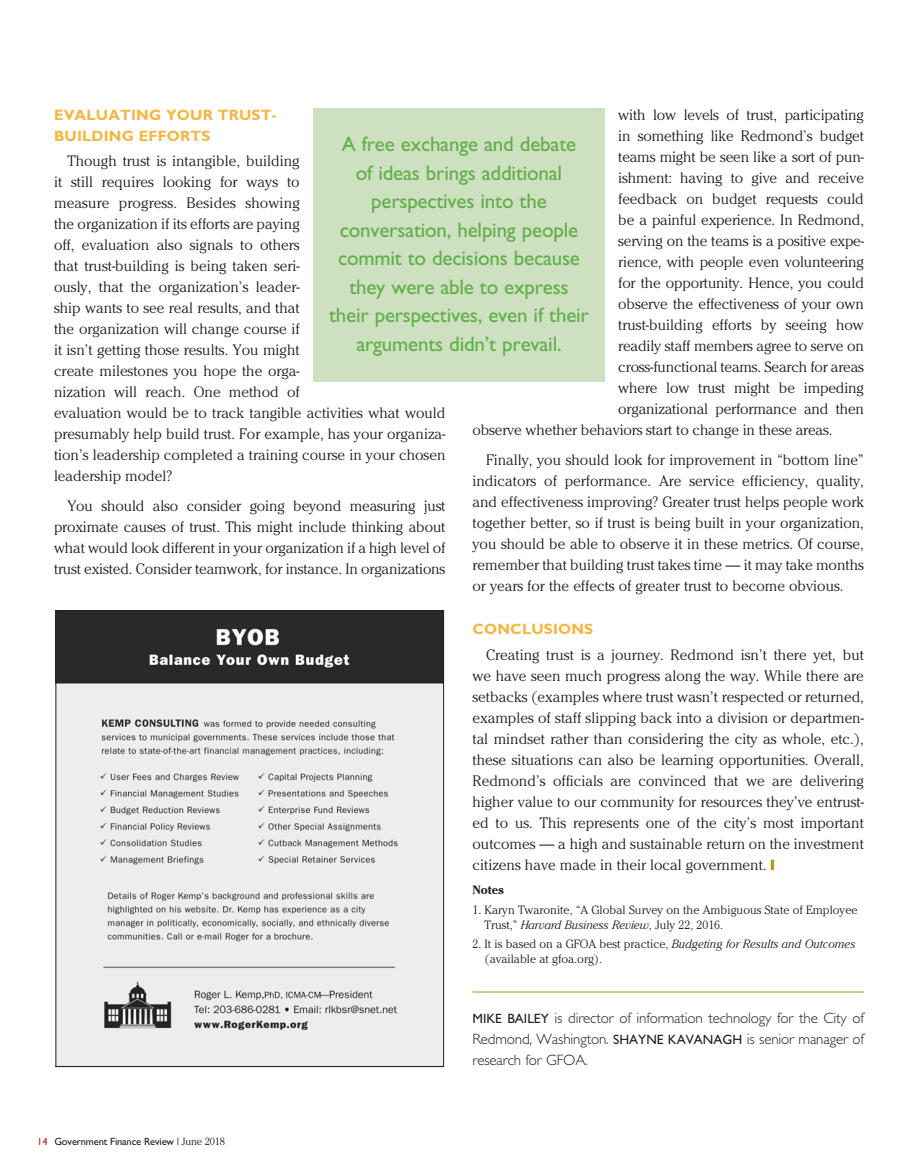
<style>
.page{position:relative;width:918px;height:1175px;background:#fff}
.page>*{position:absolute;margin:0;border:0;box-sizing:border-box;transform-origin:0 0}
.t1{font:21px/28.5px "Gill Sans";letter-spacing:-.01em;color:#61ae4a;text-align:center}
.t2{font:300 15px/21px "Cheltenham";color:#231f20;text-align:justify}
.t3{font:300 15px/21px "Gill Sans";letter-spacing:-.01em;color:#231f20;text-align:justify}
.t4{font:700 15px/21px "Gill Sans";letter-spacing:.01em;color:#f6b642}
.t5{font:300 12px/15px "Cheltenham";color:#231f20}
.t6{font:700 12px "Cheltenham";color:#231f20}
.t7{font:10.5px "Gill Sans";letter-spacing:-.015em;color:#231f20}
.s1{font-style:italic}
.s2{color:#b32317}
.s3{font-family:"Cheltenham";font-weight:300}
.s4{font-weight:400;font-size:13.5px}
</style>
<div class="page">
<hr style="left:472px;top:991px;width:392px;height:1px;background:#ad9600">
<div style="left:313px;top:108px;width:292px;height:274px;background:#cde0c0"></div>
<img style="left:58px;top:612px;width:384px;height:452px">
<p class="t2" style="left:618px;top:104px;width:247px">with low levels of trust, participating</p>
<p class="t2" style="left:618px;top:125px;width:247px">in something like Redmond’s budget</p>
<p class="t2" style="left:618px;top:146px;width:247px">teams might be seen like a sort of pun-</p>
<p class="t2" style="left:618px;top:167px;width:247px">ishment: having to give and receive</p>
<p class="t2" style="left:618px;top:188px;width:247px">feedback on budget requests could</p>
<p class="t2" style="left:618px;top:209px;width:247px">be a painful experience. In Redmond,</p>
<p class="t2" style="left:618px;top:230px;width:247px">serving on the teams is a positive expe-</p>
<p class="t2" style="left:618px;top:251px;width:247px">rience, with people even volunteering</p>
<p class="t2" style="left:618px;top:272px;width:247px">for the opportunity. Hence, you could</p>
<p class="t2" style="left:618px;top:293px;width:247px">observe the effectiveness of your own</p>
<p class="t2" style="left:618px;top:314px;width:247px">trust-building efforts by seeing how</p>
<p class="t2" style="left:618px;top:335px;width:247px">readily staff members agree to serve on</p>
<p class="t2" style="left:618px;top:356px;width:247px">cross-functional teams. Search for areas</p>
<p class="t2" style="left:618px;top:377px;width:247px">where low trust might be impeding</p>
<p class="t2" style="left:618px;top:398px;width:247px">organizational performance and then</p>
<p class="t2" style="left:472px;top:419px;width:361px">observe whether behaviors start to change in these areas.</p>
<p class="t2" style="left:472px;top:449px;width:393px;text-indent:14px">Finally, you should look for improvement in “bottom line” indicators of performance. Are service efficiency, quality, and effectiveness improving? Greater trust helps people work together better, so if trust is being built in your organization, you should be able to observe it in these metrics. Of course, remember that building trust takes time — it may take months or years for the effects of greater trust to become obvious.</p>
<p class="t4" style="left:472px;top:618px;width:122px">CONCLUSIONS</p>
<p class="t2" style="left:472px;top:644px;width:393px;text-indent:14px">Creating trust is a journey. Redmond isn’t there yet, but we have seen much progress along the way. While there are setbacks (examples where trust wasn’t respected or returned, examples of staff slipping back into a division or departmen&shy;tal mindset rather than considering the city as whole, etc.), these situations can also be learning opportunities. Overall, Redmond’s officials are convinced that we are delivering higher value to our community for resources they’ve entrust&shy;ed to us. This represents one of the city’s most important outcomes — a high and sustainable return on the investment citizens have made in their local government.</p>
<p class="t6" style="left:472px;top:882px;width:33px">Notes</p>
<p class="t5" style="left:485px;top:901px;width:374px;text-indent:-12px">1. Karyn Twaronite, “A Global Survey on the Ambiguous State of Employee<br>Trust,” <span class="s1">Harvard Business Review</span>, July 22, 2016.</p>
<p class="t5" style="left:485px;top:936px;width:372px;text-indent:-12px">2. It is based on a GFOA best practice, <span class="s1">Budgeting for Results and Outcomes </span>(available at gfoa.org).</p>
<p class="t4" style="left:54px;top:104px;width:224px">EVALUATING YOUR TRUST-<br>BUILDING EFFORTS</p>
<p class="t2" style="left:54px;top:150px;width:393px;text-align:left;text-indent:14px">Though trust is intangible, building<br>it still requires looking for ways to<br>measure progress. Besides showing<br>the organization if its efforts are paying<br>off, evaluation also signals to others<br>that trust-building is being taken seri-<br>ously, that the organization’s leader-<br>ship wants to see real results, and that<br>the organization will change course if<br>it isn’t getting those results. You might<br>create milestones you hope the orga-<br>nization will reach. One method of<br>evaluation would be to track tangible activities what would presumably help build trust. For example, has your organiza&shy;tion’s leadership completed a training course in your chosen leadership model?</p>
<p class="t2" style="left:54px;top:495px;width:393px;text-indent:14px">You should also consider going beyond measuring just proximate causes of trust. This might include thinking about what would look different in your organization if a high level of trust existed. Consider teamwork, for instance. In organizations</p>
<h1 class="t1" style="left:329px;top:130px;width:261px">A free exchange and debate<br>of ideas brings additional perspectives into the conversation, helping people commit to decisions because they were able to express their perspectives, even if their arguments didn’t prevail.</h1>
<p class="t7" style="left:37px;top:1135px;width:189px"><span class="s2">14</span> Government Finance Review <span class="s3">| June 2018</span></p>
<p class="t3" style="left:472px;top:1007px;width:393px"><span class="s4">MIKE BAILEY</span> is director of information technology for the City of Redmond, Washington. <span class="s4">SHAYNE KAVANAGH</span> is senior manager of research for GFOA.</p>
</div>
